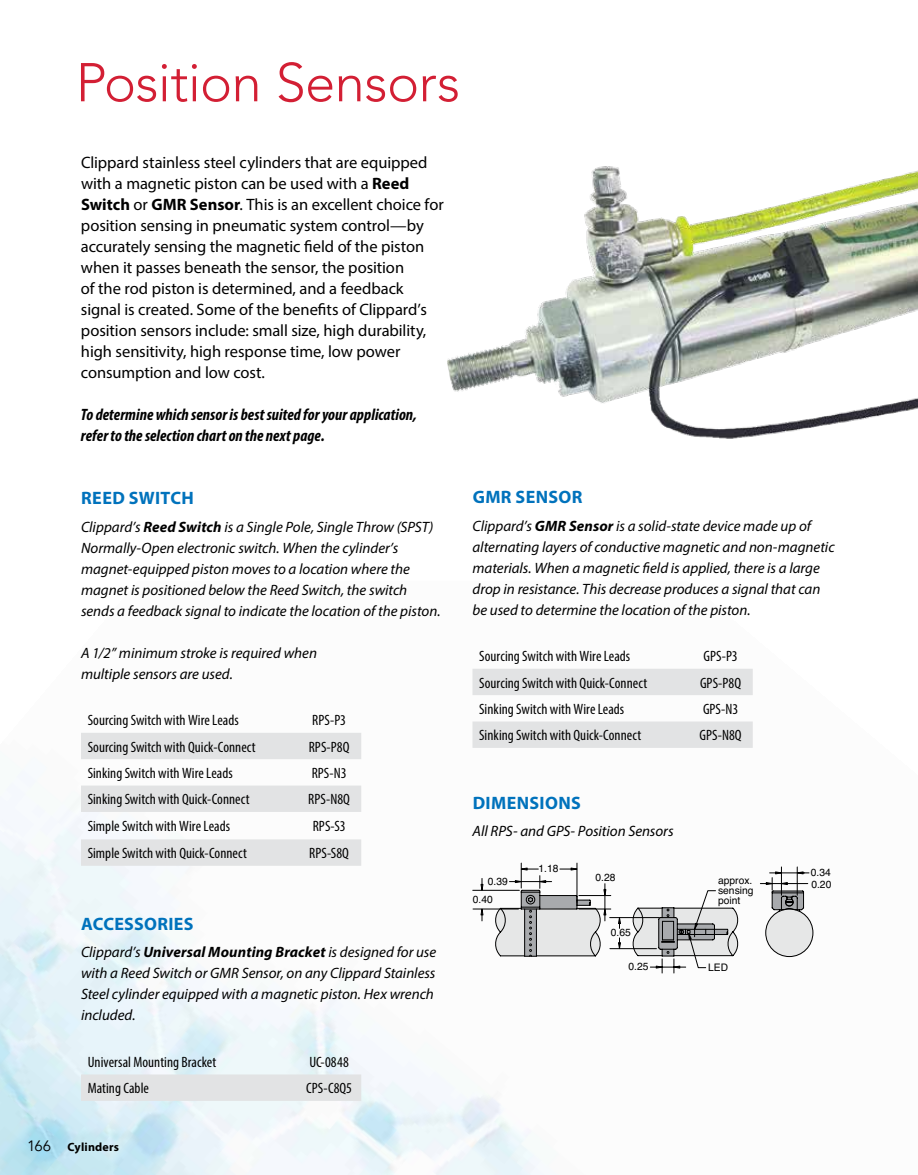
<style>
.page{position:relative;width:918px;height:1175px;background:#fff}
.page>*{position:absolute;margin:0;border:0;box-sizing:border-box;transform-origin:0 0}
.t1{font:300 54px "Avenir";letter-spacing:-.01em;color:#d31f34}
.t2{font:700 18px "Myriad Pro";letter-spacing:.02em;color:#0072bc}
.t3{font:16.5px/21px "Myriad Pro";letter-spacing:-.005em;color:#000}
.t4{font:italic 700 condensed 16.5px/21px "Myriad Pro";color:#000}
.t5{font:italic 15px/21px "Myriad Pro";color:#000}
.t6{font:condensed 15px "Myriad Pro";letter-spacing:.005em;color:#000}
.t7{font:700 12px "Myriad Pro";letter-spacing:.015em;color:#000}
.t8{font:10.35px/10.4px "Helvetica";color:#000}
.s1{font-weight:700}
.s2{font-family:"Avenir";font-weight:400;font-size:15px}
</style>
<div class="page">
<img style="left:447px;top:166px;width:471px;height:273px">
<svg style="left:81px;top:732px;width:280px;height:133px"></svg>
<div style="left:81px;top:1074px;width:280px;height:26px;background:#e2e3e4"></div>
<svg style="left:472px;top:668px;width:281px;height:80px"></svg>
<hr style="left:473px;top:908px;width:45px;height:1px;background:#000">
<hr style="left:473px;top:890px;width:46px;height:1px;background:#000">
<svg style="left:480px;top:908px;width:4px;height:13px"></svg>
<svg style="left:480px;top:878px;width:4px;height:13px"></svg>
<svg style="left:494px;top:863px;width:319px;height:110px"></svg>
<h1 class="t1" style="left:76px;top:51px;width:386px">Position Sensors</h1>
<p class="t3" style="left:81px;top:151px;width:364px">Clippard stainless steel cylinders that are equipped with a magnetic piston can be used with a <span class="s1">Reed Switch</span> or <span class="s1">GMR Sensor</span>. This is an excellent choice for position sensing in pneumatic system control—by accurately sensing the magnetic field of the piston when it passes beneath the sensor, the position<br>of the rod piston is determined, and a feedback signal is created. Some of the benefits of Clippard’s position sensors include: small size, high durability, high sensitivity, high response time, low power consumption and low cost.</p>
<p class="t4" style="left:81px;top:403px;width:337px">To determine which sensor is best suited for your application, refer to the selection chart on the next page.</p>
<p class="t2" style="left:81px;top:486px;width:114px">REED SWITCH</p>
<p class="t5" style="left:81px;top:516px;width:361px">Clippard’s <span class="s1">Reed Switch</span> is a Single Pole, Single Throw (SPST)<br>Normally-Open electronic switch. When the cylinder’s magnet-equipped piston moves to a location where the magnet is positioned below the Reed Switch, the switch sends a feedback signal to indicate the location of the piston.</p>
<p class="t5" style="left:81px;top:642px;width:238px">A 1/2” minimum stroke is required when multiple sensors are used.</p>
<p class="t6" style="left:88px;top:711px;width:153px">Sourcing Switch with Wire Leads</p>
<p class="t6" style="left:312px;top:711px;width:35px">RPS-P3</p>
<p class="t6" style="left:88px;top:737px;width:169px">Sourcing Switch with Quick-Connect</p>
<p class="t6" style="left:309px;top:737px;width:42px">RPS-P8Q</p>
<p class="t6" style="left:88px;top:764px;width:147px">Sinking Switch with Wire Leads</p>
<p class="t6" style="left:312px;top:764px;width:36px">RPS-N3</p>
<p class="t6" style="left:88px;top:790px;width:163px">Sinking Switch with Quick-Connect</p>
<p class="t6" style="left:308px;top:790px;width:43px">RPS-N8Q</p>
<p class="t6" style="left:88px;top:816px;width:144px">Simple Switch with Wire Leads</p>
<p class="t6" style="left:313px;top:816px;width:34px">RPS-S3</p>
<p class="t6" style="left:88px;top:844px;width:161px">Simple Switch with Quick-Connect</p>
<p class="t6" style="left:309px;top:844px;width:41px">RPS-S8Q</p>
<p class="t2" style="left:81px;top:911px;width:114px">ACCESSORIES</p>
<p class="t5" style="left:81px;top:941px;width:357px">Clippard’s <span class="s1">Universal Mounting Bracket</span> is designed for use with a Reed Switch or GMR Sensor, on any Clippard Stainless Steel cylinder equipped with a magnetic piston. Hex wrench included.</p>
<p class="t6" style="left:88px;top:1052px;width:130px">Universal Mounting Bracket</p>
<p class="t6" style="left:309px;top:1052px;width:41px">UC-0848</p>
<p class="t6" style="left:88px;top:1079px;width:63px">Mating Cable</p>
<p class="t6" style="left:306px;top:1079px;width:47px">CPS-C8Q5</p>
<p class="t7" style="left:27px;top:1139px;width:94px"><span class="s2">166</span> Cylinders</p>
<p class="t2" style="left:473px;top:485px;width:111px">GMR SENSOR</p>
<p class="t5" style="left:472px;top:515px;width:364px">Clippard’s <span class="s1">GMR Sensor</span> is a solid-state device made up of alternating layers of conductive magnetic and non-magnetic materials. When a magnetic field is applied, there is a large drop in resistance. This decrease produces a signal that can be used to determine the location of the piston.</p>
<p class="t6" style="left:479px;top:647px;width:153px">Sourcing Switch with Wire Leads</p>
<p class="t6" style="left:704px;top:647px;width:36px">GPS-P3</p>
<p class="t6" style="left:479px;top:673px;width:169px">Sourcing Switch with Quick-Connect</p>
<p class="t6" style="left:700px;top:673px;width:43px">GPS-P8Q</p>
<p class="t6" style="left:479px;top:700px;width:147px">Sinking Switch with Wire Leads</p>
<p class="t6" style="left:703px;top:700px;width:37px">GPS-N3</p>
<p class="t6" style="left:479px;top:726px;width:163px">Sinking Switch with Quick-Connect</p>
<p class="t6" style="left:700px;top:726px;width:44px">GPS-N8Q</p>
<p class="t2" style="left:473px;top:791px;width:110px">DIMENSIONS</p>
<p class="t5" style="left:472px;top:820px;width:203px">All RPS- and GPS- Position Sensors</p>
<p class="t8" style="left:488px;top:877px;width:22px">0.39</p>
<p class="t8" style="left:473px;top:894px;width:22px">0.40</p>
<p class="t8" style="left:538px;top:864px;width:22px">1.18</p>
<p class="t8" style="left:596px;top:873px;width:22px">0.28</p>
<p class="t8" style="left:611px;top:928px;width:22px">0.65</p>
<p class="t8" style="left:718px;top:875px;width:37px;text-align:justify">approx. sensing point</p>
<p class="t8" style="left:628px;top:961px;width:22px">0.25</p>
<p class="t8" style="left:708px;top:963px;width:22px">LED</p>
<p class="t8" style="left:811px;top:867px;width:22px;line-height:11.6px">0.34<br>0.20</p>
</div>
